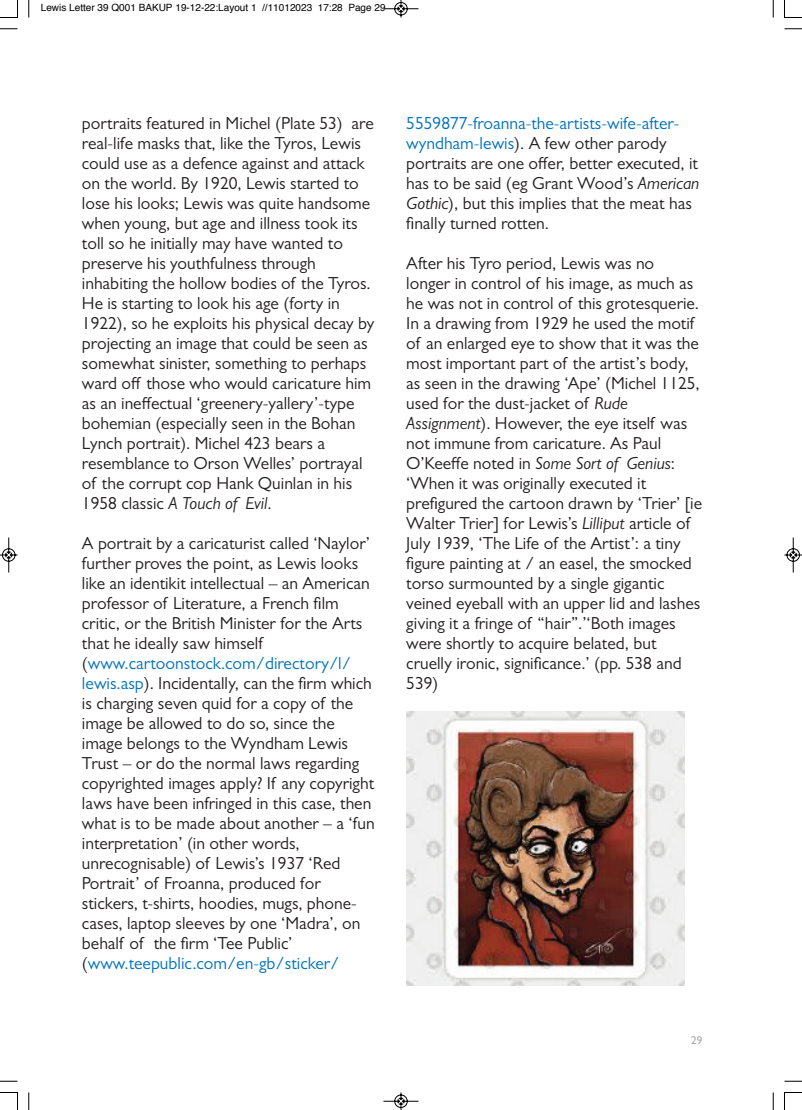
<style>
.page{position:relative;width:802px;height:1110px;background:#fff}
.page>*{position:absolute;margin:0;border:0;box-sizing:border-box;transform-origin:0 0}
.t1{font:17.5px/20px "Gill Sans";color:#231f20}
.t2{font:11.25px "Gill Sans";color:#939598}
.t3{font:10px "Helvetica";color:#000}
.s1{font-style:italic}
.s2{color:#0072bc}
</style>
<div class="page">
<img style="left:406px;top:711px;width:278px;height:274px">
<svg style="left:28px;top:0;width:2px;height:18px"></svg>
<svg style="left:0;top:28px;width:18px;height:2px"></svg>
<svg style="left:773px;top:0;width:1px;height:18px"></svg>
<svg style="left:784px;top:28px;width:18px;height:2px"></svg>
<svg style="left:28px;top:1092px;width:2px;height:18px"></svg>
<svg style="left:0;top:1081px;width:18px;height:1px"></svg>
<svg style="left:773px;top:1092px;width:1px;height:18px"></svg>
<svg style="left:784px;top:1081px;width:18px;height:1px"></svg>
<svg style="left:0;top:0;width:18px;height:18px"></svg>
<svg style="left:784px;top:0;width:18px;height:18px"></svg>
<svg style="left:0;top:1092px;width:18px;height:18px"></svg>
<svg style="left:784px;top:1092px;width:18px;height:18px"></svg>
<svg style="left:383px;top:0;width:36px;height:18px"></svg>
<svg style="left:383px;top:1092px;width:36px;height:18px"></svg>
<svg style="left:0;top:537px;width:18px;height:36px"></svg>
<svg style="left:784px;top:537px;width:18px;height:36px"></svg>
<p class="t3" style="left:41px;top:4px;width:346px">Lewis Letter 39 Q001 BAKUP 19-12-22:Layout 1 //11012023 17:28 Page 29</p>
<p class="t1" style="left:82px;top:115px;width:294px">portraits featured in Michel (Plate 53) are real-life masks that, like the Tyros, Lewis could use as a defence against and attack on the world. By 1920, Lewis started to lose his looks; Lewis was quite handsome when young, but age and illness took its toll so he initially may have wanted to preserve his youthfulness through inhabiting the hollow bodies of the Tyros.<br>He is starting to look his age (forty in 1922), so he exploits his physical decay by projecting an image that could be seen as somewhat sinister, something to perhaps ward off those who would caricature him as an ineffectual ‘greenery-yallery’-type bohemian (especially seen in the Bohan Lynch portrait). Michel 423 bears a resemblance to Orson Welles’ portrayal of the corrupt cop Hank Quinlan in his 1958 classic <span class="s1">A Touch of Evil</span>.</p>
<p class="t1" style="left:82px;top:535px;width:294px">A portrait by a caricaturist called ‘Naylor’ further proves the point, as Lewis looks like an identikit intellectual – an American professor of Literature, a French film critic, or the British Minister for the Arts that he ideally saw himself (<span class="s2">www.cartoonstock.com/directory/l/ lewis.asp</span>). Incidentally, can the firm which is charging seven quid for a copy of the image be allowed to do so, since the image belongs to the Wyndham Lewis Trust – or do the normal laws regarding copyrighted images apply? If any copyright laws have been infringed in this case, then what is to be made about another – a ‘fun interpretation’ (in other words, unrecognisable) of Lewis’s 1937 ‘Red Portrait’ of Froanna, produced for stickers, t-shirts, hoodies, mugs, phone&shy;cases, laptop sleeves by one ‘Madra’, on behalf of the firm ‘Tee Public’ (<span class="s2">www.teepublic.com/en-gb/sticker/</span></p>
<p class="t1" style="left:406px;top:115px;width:294px"><span class="s2">5559877-froanna-the-artists-wife-after&shy;wyndham-lewis</span>). A few other parody portraits are one offer, better executed, it has to be said (eg Grant Wood’s <span class="s1">American Gothic</span>), but this implies that the meat has finally turned rotten.</p>
<p class="t1" style="left:406px;top:255px;width:297px">After his Tyro period, Lewis was no longer in control of his image, as much as he was not in control of this grotesquerie.<br>In a drawing from 1929 he used the motif of an enlarged eye to show that it was the most important part of the artist’s body, as seen in the drawing ‘Ape’ (Michel 1125, used for the dust-jacket of <span class="s1">Rude Assignment</span>). However, the eye itself was not immune from caricature. As Paul O’Keeffe noted in <span class="s1">Some Sort of Genius</span>: ‘When it was originally executed it prefigured the cartoon drawn by ‘Trier’ [ie Walter Trier] for Lewis’s <span class="s1">Lilliput</span> article of July 1939, ‘The Life of the Artist’: a tiny figure painting at / an easel, the smocked torso surmounted by a single gigantic veined eyeball with an upper lid and lashes giving it a fringe of “hair”.’‘Both images were shortly to acquire belated, but cruelly ironic, significance.’ (pp. 538 and 539)</p>
<p class="t2" style="left:691px;top:1036px;width:13px">29</p>
</div>
